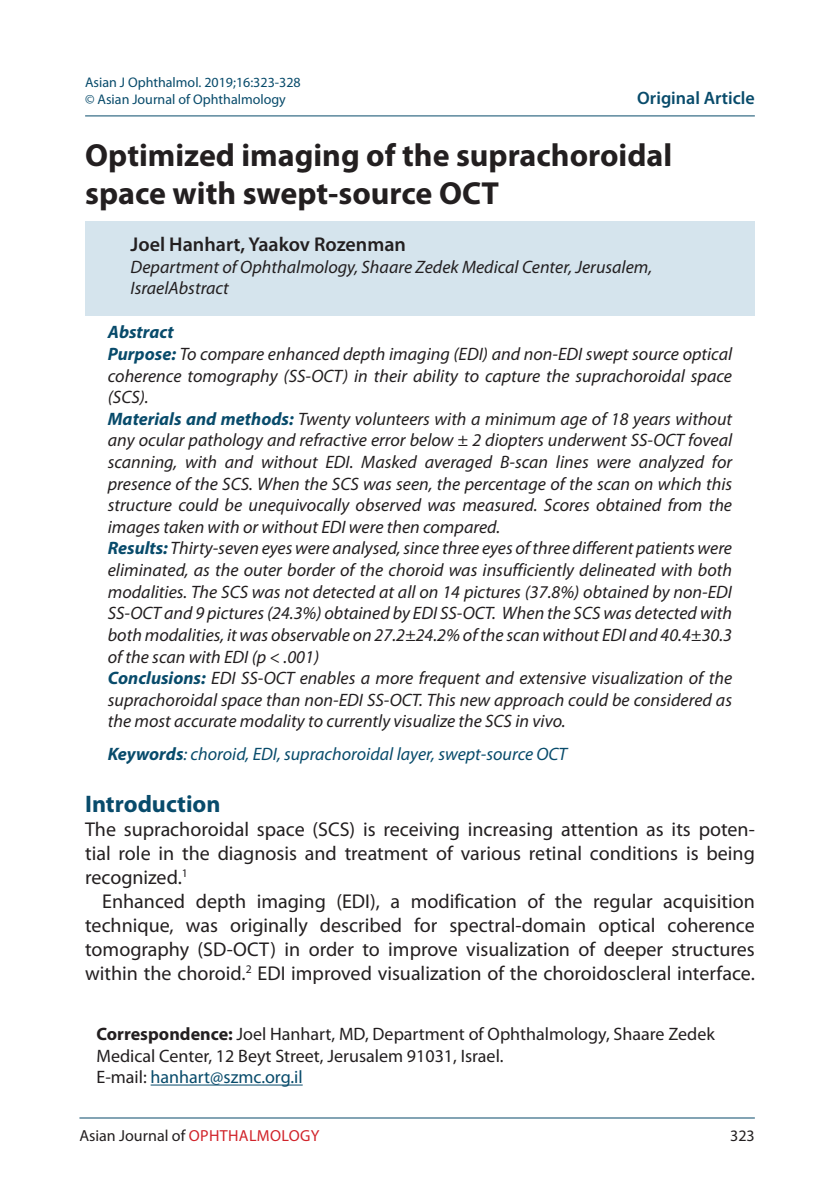
<style>
.page{position:relative;width:840px;height:1191px;background:#fff}
.page>*{position:absolute;margin:0;border:0;box-sizing:border-box;transform-origin:0 0}
.t1{font:700 32px/38.4px "Myriad Pro";color:#231f20}
.t2{font:700 24px "Myriad Pro";color:#084b6b}
.t3{font:20px/24px "Myriad Pro";color:#231f20;text-align:justify}
.t4{font:600 20px "Myriad Pro";color:#231f20}
.t5{font:italic 18px/21.6px "Myriad Pro";color:#231f20}
.t6{font:18px/21.6px "Myriad Pro";color:#231f20}
.t7{font:italic 18px "Myriad Pro";color:#084b6b}
.t8{font:600 18px "Myriad Pro";color:#084b6b}
.t9{font:16px "Myriad Pro";color:#231f20}
.t10{font:14px/16.8px "Myriad Pro";color:#084b6b}
.s1{font-weight:700;color:#084b6b}
.s2{font-weight:700}
.s3{color:#084b6b}
.s4{color:#d1232a}
</style>
<div class="page">
<hr style="left:79px;top:1117px;width:675px;height:1px;background:#084b6b">
<div style="left:85px;top:221px;width:669px;height:52px;background:#d5e4ed"></div>
<div style="left:85px;top:245px;width:669px;height:71px;background:#d5e4ed"></div>
<hr style="left:150px;top:1084px;width:152px;height:1px;background:#084b6b">
<hr style="left:85px;top:115px;width:669px;height:1px;background:#084b6b">
<p class="t10" style="left:85px;top:74px;width:217px">Asian J Ophthalmol. 2019;16:323-328 © Asian Journal of Ophthalmology</p>
<p class="t8" style="left:637px;top:88px;width:119px">Original Article</p>
<h1 class="t1" style="left:85px;top:135px;width:588px">Optimized imaging of the suprachoroidal space with swept-source OCT</h1>
<p class="t4" style="left:130px;top:233px;width:277px">Joel Hanhart, Yaakov Rozenman</p>
<p class="t5" style="left:130px;top:256px;width:523px">Department of Ophthalmology, Shaare Zedek Medical Center, Jerusalem,<br>IsraelAbstract</p>
<p class="t5" style="left:108px;top:322px;width:625px"><span class="s1">Abstract<br>Purpose:</span> To compare enhanced depth imaging (EDI) and non-EDI swept source optical coherence tomography (SS-OCT) in their ability to capture the suprachoroidal space (SCS).<br><span class="s1">Materials and methods:</span> Twenty volunteers with a minimum age of 18 years without any ocular pathology and refractive error below ± 2 diopters underwent SS-OCT foveal scanning, with and without EDI. Masked averaged B-scan lines were analyzed for presence of the SCS. When the SCS was seen, the percentage of the scan on which this structure could be unequivocally observed was measured. Scores obtained from the images taken with or without EDI were then compared.<br><span class="s1">Results:</span> Thirty-seven eyes were analysed, since three eyes of three different patients were eliminated, as the outer border of the choroid was insufficiently delineated with both modalities. The SCS was not detected at all on 14 pictures (37.8%) obtained by non-EDI SS-OCT and 9 pictures (24.3%) obtained by EDI SS-OCT. When the SCS was detected with both modalities, it was observable on 27.2±24.2% of the scan without EDI and 40.4±30.3 of the scan with EDI (p &lt; .001)<br><span class="s1">Conclusions:</span> EDI SS-OCT enables a more frequent and extensive visualization of the suprachoroidal space than non-EDI SS-OCT. This new approach could be considered as the most accurate modality to currently visualize the SCS in vivo.</p>
<p class="t7" style="left:108px;top:744px;width:460px"><span class="s2">Keywords</span>: choroid, EDI, suprachoroidal layer, swept-source OCT</p>
<h2 class="t2" style="left:85px;top:788px;width:137px">Introduction</h2>
<p class="t3" style="left:85px;top:817px;width:670px">The suprachoroidal space (SCS) is receiving increasing attention as its poten&shy;tial role in the diagnosis and treatment of various retinal conditions is being recognized.<sup>1</sup></p>
<p class="t3" style="left:85px;top:889px;width:670px;text-indent:17px">Enhanced depth imaging (EDI), a modification of the regular acquisition technique, was originally described for spectral-domain optical coherence tomography (SD-OCT) in order to improve visualization of deeper structures within the choroid.<sup>2</sup> EDI improved visualization of the choroidoscleral interface.</p>
<p class="t6" style="left:96px;top:1023px;width:619px"><span class="s2">Correspondence:</span> Joel Hanhart, MD, Department of Ophthalmology, Shaare Zedek<br>Medical Center, 12 Beyt Street, Jerusalem 91031, Israel.<br>E-mail: <span class="s3">hanhart@szmc.org.il</span></p>
<p class="t9" style="left:79px;top:1126px;width:241px">Asian Journal of <span class="s4">OPHTHALMOLOGY</span></p>
<p class="t9" style="left:729px;top:1127px;width:26px">323</p>
</div>
